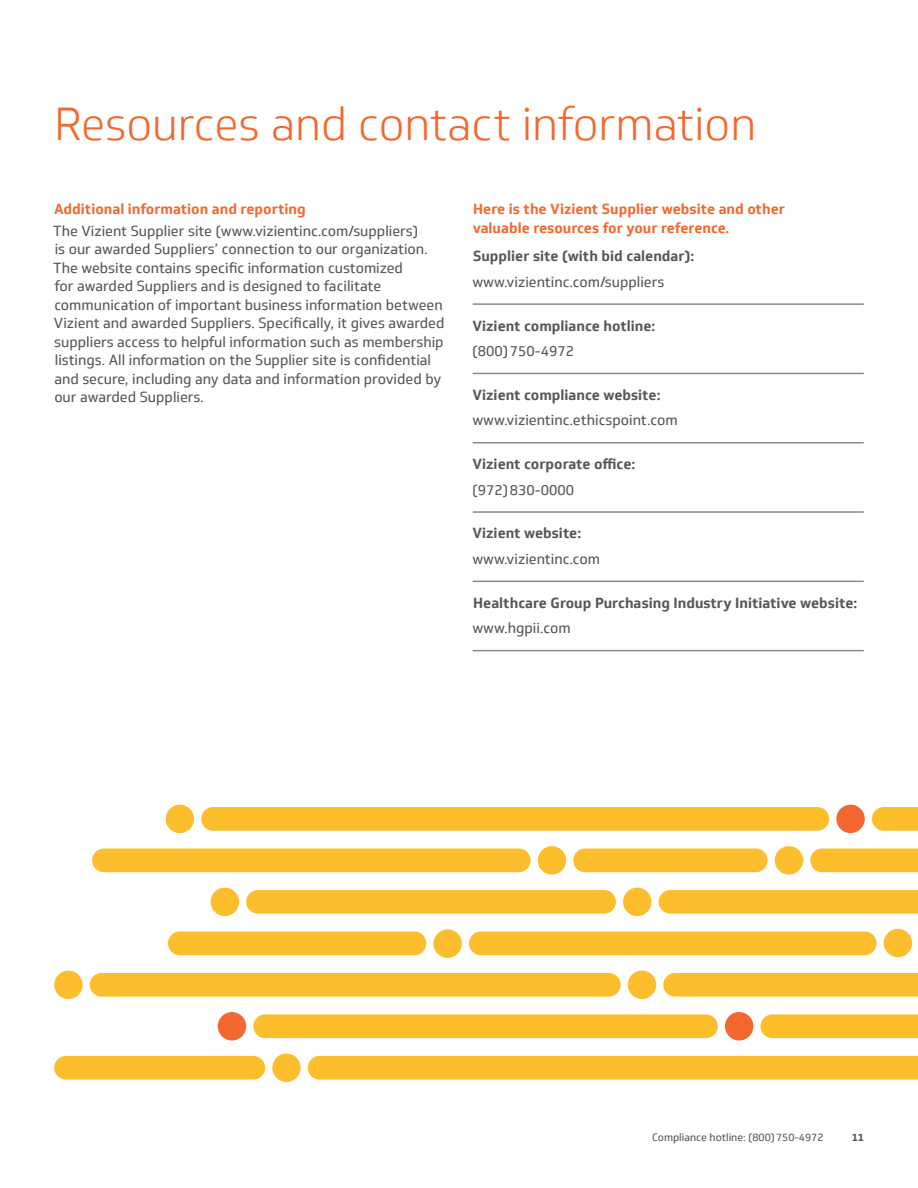
<style>
.page{position:relative;width:918px;height:1188px;background:#fff}
.page>*{position:absolute;margin:0;border:0;box-sizing:border-box;transform-origin:0 0}
.t1{font:300 45px "Soleto";color:#f2682f}
.t2{font:14.25px/18.6px "Soleto";color:#55585a}
.t3{font:700 14.25px "Soleto";color:#55585a}
.t4{font:700 14.25px/18.5px "Soleto";color:#f2682f}
.t5{font:10.5px "Soleto";color:#55585a}
.t6{font:700 10.5px "Soleto";color:#55585a}
</style>
<div class="page">
<hr style="left:473px;top:303px;width:390px;height:2px;background:#898a8c">
<hr style="left:473px;top:373px;width:390px;height:1px;background:#898a8c">
<hr style="left:473px;top:442px;width:390px;height:1px;background:#898a8c">
<hr style="left:473px;top:511px;width:390px;height:2px;background:#898a8c">
<hr style="left:473px;top:581px;width:390px;height:1px;background:#898a8c">
<hr style="left:473px;top:650px;width:390px;height:1px;background:#898a8c">
<svg style="left:54px;top:804px;width:864px;height:278px"></svg>
<hr style="left:915px;top:927px;width:3px;height:36px;background:#fff">
<h1 class="t1" style="left:54px;top:98px;width:704px">Resources and contact information</h1>
<p class="t4" style="left:54px;top:200px;width:253px">Additional information and reporting</p>
<p class="t2" style="left:53px;top:221px;width:393px">The Vizient Supplier site (www.vizientinc.com/suppliers)<br>is our awarded Suppliers’ connection to our organization.<br>The website contains specific information customized<br>for awarded Suppliers and is designed to facilitate communication of important business information between Vizient and awarded Suppliers. Specifically, it gives awarded suppliers access to helpful information such as membership listings. All information on the Supplier site is confidential and secure, including any data and information provided by our awarded Suppliers.</p>
<p class="t4" style="left:473px;top:200px;width:314px">Here is the Vizient Supplier website and other valuable resources for your reference.</p>
<p class="t3" style="left:473px;top:247px;width:222px">Supplier site (with bid calendar):</p>
<p class="t2" style="left:473px;top:273px;width:193px">www.vizientinc.com/suppliers</p>
<p class="t3" style="left:473px;top:316px;width:184px">Vizient compliance hotline:</p>
<p class="t2" style="left:473px;top:342px;width:103px">(800)750-4972</p>
<p class="t3" style="left:473px;top:386px;width:189px">Vizient compliance website:</p>
<p class="t2" style="left:473px;top:411px;width:207px">www.vizientinc.ethicspoint.com</p>
<p class="t3" style="left:473px;top:455px;width:164px">Vizient corporate office:</p>
<p class="t2" style="left:473px;top:481px;width:103px">(972)830-0000</p>
<p class="t3" style="left:473px;top:524px;width:110px">Vizient website:</p>
<p class="t2" style="left:473px;top:550px;width:129px">www.vizientinc.com</p>
<p class="t3" style="left:473px;top:594px;width:386px">Healthcare Group Purchasing Industry Initiative website:</p>
<p class="t2" style="left:473px;top:619px;width:100px">www.hgpii.com</p>
<p class="t5" style="left:652px;top:1131px;width:173px">Compliance hotline: (800)750-4972</p>
<p class="t6" style="left:852px;top:1131px;width:14px">11</p>
</div>
